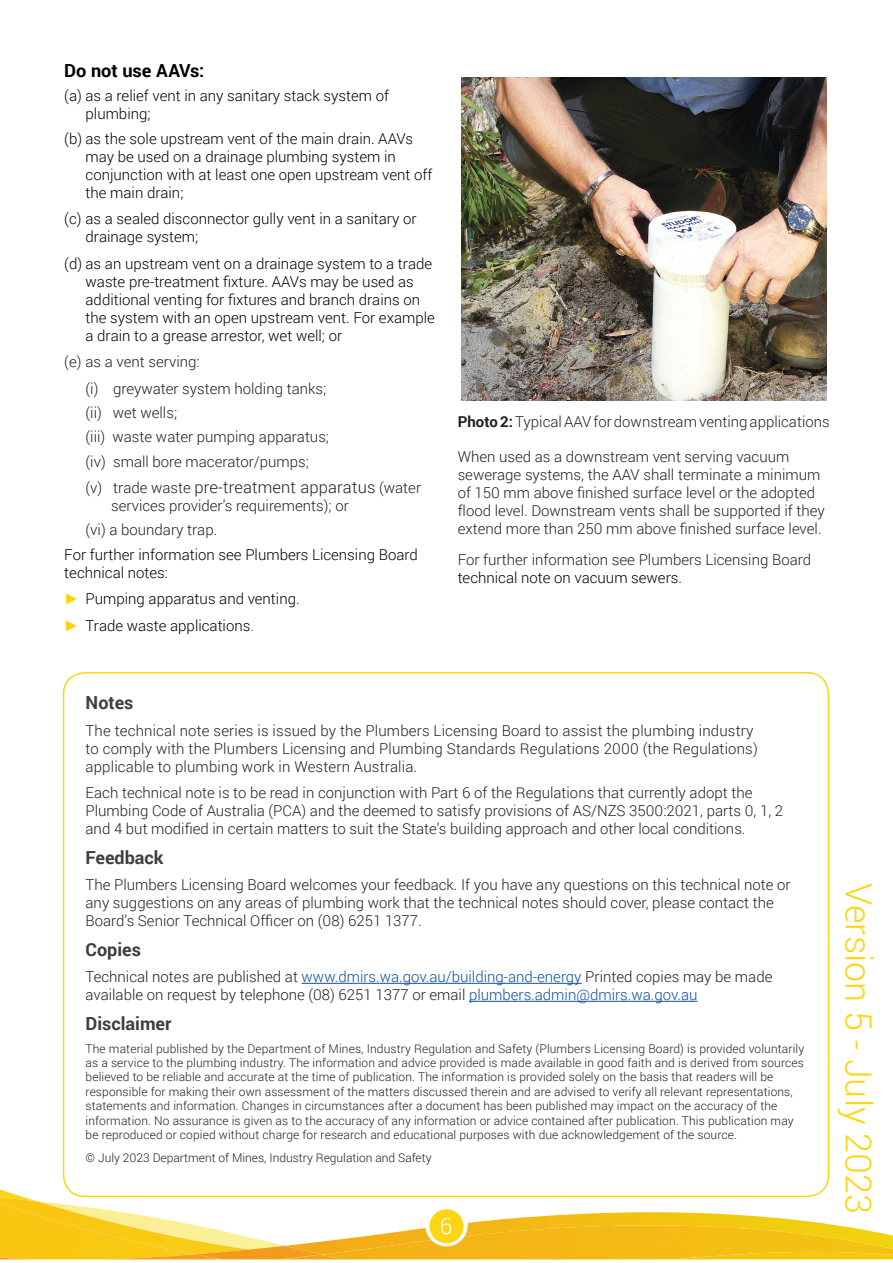
<style>
.page{position:relative;width:893px;height:1263px;background:#fff}
.page>*{position:absolute;margin:0;border:0;box-sizing:border-box;transform-origin:0 0}
.t1{font:300 36px "Roboto";color:#fed514}
.Body_Text_10pt{font:300 22.5px "Roboto";color:#fff}
.H3_-_Sub_Heading_12{font:700 18px "Roboto";color:#3e3e3f}
.Bold_headings{font:700 18px "Roboto";color:#000}
.TN_body_text_indente{font:300 16.5px "Roboto";letter-spacing:.01em;color:#231f20}
.Body_Text_10pt-2{font:300 15px/18px "Roboto";color:#231f20}
.TN_body_text_indente-2{font:300 15px/18px "Roboto";color:#000}
.TN_body_text_indente-3{font:300 15px "Roboto";color:#231f20}
.Body_Text_10pt-3{font:300 12px/14.4px "Roboto";letter-spacing:.01em;color:#231f20}
.s1{font-size:15px}
.s2{font-family:"Impact";font-weight:400;color:#ffd201}
.s3{color:#434142}
.s4{font-weight:700}
.s5{color:#0c4fa0}
</style>
<div class="page">
<hr style="left:302px;top:983px;width:280px;height:1px;background:#0c4fa0">
<hr style="left:469px;top:1001px;width:229px;height:1px;background:#0c4fa0">
<svg style="left:0;top:1189px;width:825px;height:23px"></svg>
<svg style="left:0;top:1259px;width:893px;height:1px"></svg>
<img style="left:292px;top:1234px;width:102px;height:11px">
<img style="left:379px;top:1229px;width:34px;height:10px">
<img style="left:666px;top:1212px;width:168px;height:13px">
<img style="left:224px;top:1245px;width:170px;height:14px">
<div style="left:394px;top:1231px;width:278px;height:28px;background:#f4b516"></div>
<img style="left:510px;top:1225px;width:383px;height:30px">
<img style="left:672px;top:1252px;width:221px;height:7px">
<img style="left:0;top:1197px;width:285px;height:57px">
<img style="left:279px;top:1254px;width:62px;height:5px">
<img style="left:0;top:1203px;width:195px;height:51px">
<img style="left:0;top:1254px;width:224px;height:5px">
<svg style="left:413px;top:1212px;width:253px;height:34px"></svg>
<div style="left:429px;top:1209px;width:34px;height:34px;background:#fed514;border-radius:50%"></div>
<img style="left:462px;top:78px;width:364px;height:323px">
<p class="Bold_headings" style="left:64px;top:58px;width:142px">Do not use AAVs:</p>
<p class="TN_body_text_indente-2" style="left:86px;top:86px;width:305px;text-indent:-21px">(a) as a relief vent in any sanitary stack system of plumbing;</p>
<p class="TN_body_text_indente-2" style="left:86px;top:129px;width:348px;text-indent:-21px">(b) as the sole upstream vent of the main drain. AAVs may be used on a drainage plumbing system in conjunction with at least one open upstream vent off the main drain;</p>
<p class="TN_body_text_indente-2" style="left:86px;top:209px;width:333px;text-indent:-21px">(c) as a sealed disconnector gully vent in a sanitary or drainage system;</p>
<p class="TN_body_text_indente-2" style="left:86px;top:254px;width:351px;text-indent:-21px">(d) as an upstream vent on a drainage system to a trade waste pre-treatment fixture. AAVs may be used as additional venting for fixtures and branch drains on the system with an open upstream vent. For example a drain to a grease arrestor, wet well; or</p>
<p class="Body_Text_10pt-2" style="left:64px;top:352px;width:137px">(e) as a vent serving:</p>
<p class="TN_body_text_indente-3" style="left:86px;top:378px;width:242px">(i) greywater system holding tanks;</p>
<p class="TN_body_text_indente-3" style="left:86px;top:402px;width:93px">(ii) wet wells;</p>
<p class="TN_body_text_indente-3" style="left:86px;top:427px;width:245px">(iii) waste water pumping apparatus;</p>
<p class="TN_body_text_indente-3" style="left:86px;top:451px;width:225px">(iv) small bore macerator/pumps;</p>
<p class="TN_body_text_indente" style="left:86px;top:476px;width:337px"><span class="s1">(v) trade waste</span> pre-treatment apparatus <span class="s1">(water</span></p>
<p class="TN_body_text_indente-3" style="left:111px;top:495px;width:239px">services provider’s requirements); or</p>
<p class="TN_body_text_indente-3" style="left:86px;top:520px;width:133px">(vi) a boundary trap.</p>
<p class="TN_body_text_indente-2" style="left:64px;top:545px;width:355px">For further information see Plumbers Licensing Board</p>
<p class="TN_body_text_indente-2" style="left:64px;top:563px;width:105px">technical notes:</p>
<p class="TN_body_text_indente-2" style="left:64px;top:589px;width:237px"><span class="s2">►</span> Pumping apparatus and venting.</p>
<p class="TN_body_text_indente-2" style="left:64px;top:616px;width:191px"><span class="s2">►</span> Trade waste applications<span class="s3">.</span></p>
<p class="Body_Text_10pt-2" style="left:458px;top:413px;width:374px"><span class="s4">Photo 2:</span> Typical AAV for downstream venting applications</p>
<p class="Body_Text_10pt-2" style="left:458px;top:448px;width:369px">When used as a downstream vent serving vacuum sewerage systems, the AAV shall terminate a minimum of 150 mm above finished surface level or the adopted flood level. Downstream vents shall be supported if they extend more than 250 mm above finished surface level.</p>
<p class="Body_Text_10pt-2" style="left:458px;top:550px;width:355px">For further information see Plumbers Licensing Board</p>
<p class="TN_body_text_indente-2" style="left:458px;top:568px;width:226px">technical note on vacuum sewers.</p>
<h3 class="H3_-_Sub_Heading_12" style="left:86px;top:690px;width:49px">Notes</h3>
<p class="Body_Text_10pt-2" style="left:86px;top:721px;width:674px">The technical note series is issued by the Plumbers Licensing Board to assist the plumbing industry to comply with the Plumbers Licensing and Plumbing Standards Regulations 2000 (the Regulations) applicable to plumbing work in Western Australia.</p>
<p class="Body_Text_10pt-2" style="left:86px;top:783px;width:699px">Each technical note is to be read in conjunction with Part 6 of the Regulations that currently adopt the<br>Plumbing Code of Australia (PCA) and the deemed to satisfy provisions of AS/NZS 3500:2021, parts 0, 1, 2 and 4 but modified in certain matters to suit the State’s building approach and other local conditions.</p>
<h3 class="H3_-_Sub_Heading_12" style="left:86px;top:844px;width:79px">Feedback</h3>
<p class="Body_Text_10pt-2" style="left:86px;top:875px;width:706px">The Plumbers Licensing Board welcomes your feedback. If you have any questions on this technical note or any suggestions on any areas of plumbing work that the technical notes should cover, please contact the<br>Board’s Senior Technical Officer on (08) 6251 1377.</p>
<h3 class="H3_-_Sub_Heading_12" style="left:86px;top:936px;width:57px">Copies</h3>
<p class="Body_Text_10pt-2" style="left:86px;top:967px;width:688px">Technical notes are published at <span class="s5">www.dmirs.wa.gov.au/building-and-energy</span> Printed copies may be made available on request by telephone (08) 6251 1377 or email <span class="s5">plumbers.admin@dmirs.wa.gov.au</span></p>
<h3 class="H3_-_Sub_Heading_12" style="left:86px;top:1010px;width:87px">Disclaimer</h3>
<p class="Body_Text_10pt-3" style="left:86px;top:1041px;width:720px">The material published by the Department of Mines, Industry Regulation and Safety (Plumbers Licensing Board) is provided voluntarily as a service to the plumbing industry. The information and advice provided is made available in good faith and is derived from sources believed to be reliable and accurate at the time of publication. The information is provided solely on the basis that readers will be responsible for making their own assessment of the matters discussed therein and are advised to verify all relevant representations, statements and information. Changes in circumstances after a document has been published may impact on the accuracy of the information. No assurance is given as to the accuracy of any information or advice contained after publication. This publication may be reproduced or copied without charge for research and educational purposes with due acknowledgement of the source.</p>
<p class="Body_Text_10pt-3" style="left:86px;top:1150px;width:348px">© July 2023 Department of Mines, Industry Regulation and Safety</p>
<p class="Body_Text_10pt" style="left:440px;top:1211px;width:14px">6</p>
<p class="t1" style="left:884px;top:883px;width:332px;rotate:90deg">Version 5 - July 2023</p>
</div>
